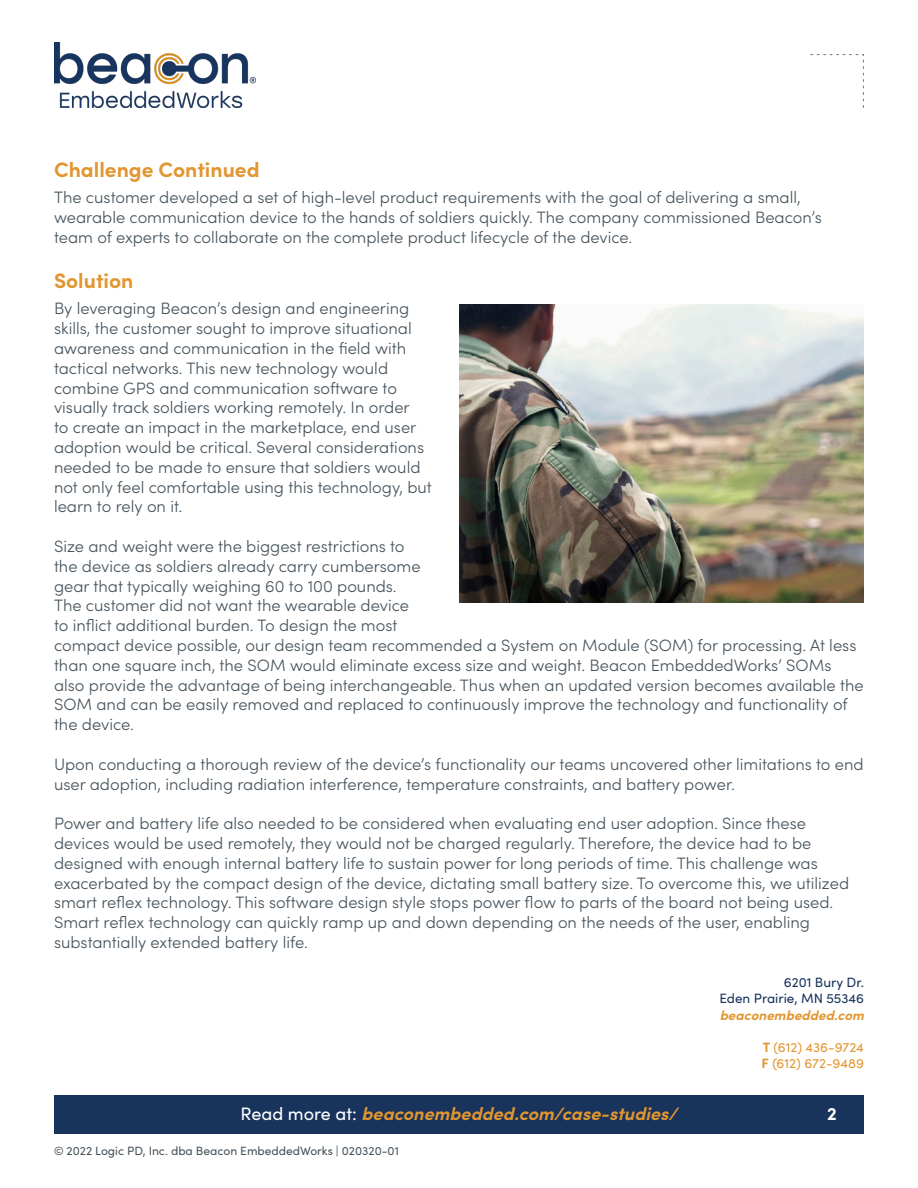
<style>
.page{position:relative;width:918px;height:1188px;background:#fff}
.page>*{position:absolute;margin:0;border:0;box-sizing:border-box;transform-origin:0 0}
.Challenge__Solution{font:700 21px "Sofia Pro";color:#e2962f}
.t1{font:italic 700 18px "Sofia Pro";color:#e2962f}
.t2{font:700 18px "Sofia Pro";color:#fff}
.Body_-_Gray{font:300 16.5px/19.8px "Sofia Pro";color:#46535c}
.t3{font:13.5px/16.2px "Sofia Pro";color:#18345d;text-align:right}
.t4{font:13.5px/16.2px "Sofia Pro";color:#e2962f}
.t5{font:italic 700 13.5px "Sofia Pro";color:#e2962f}
.t6{font:12px "Sofia Pro";color:#46535c}
.s1{font-weight:700}
.s2{font-weight:400;font-style:normal;color:#fff}
</style>
<div class="page">
<div style="left:54px;top:1095px;width:810px;height:39px;background:#18345d"></div>
<svg style="left:810px;top:54px;width:54px;height:54px"></svg>
<img style="left:54px;top:42px;width:202px;height:65px">
<img style="left:459px;top:305px;width:405px;height:298px">
<p class="Challenge__Solution" style="left:54px;top:153px;width:207px">Challenge Continued</p>
<p class="Body_-_Gray" style="left:54px;top:187px;width:769px">The customer developed a set of high-level product requirements with the goal of delivering a small, wearable communication device to the hands of soldiers quickly. The company commissioned Beacon’s team of experts to collaborate on the complete product lifecycle of the device.</p>
<p class="Challenge__Solution" style="left:54px;top:264px;width:81px">Solution</p>
<p class="Body_-_Gray" style="left:54px;top:298px;width:379px">By leveraging Beacon’s design and engineering skills, the customer sought to improve situational awareness and communication in the field with tactical networks. This new technology would combine GPS and communication software to visually track soldiers working remotely. In order<br>to create an impact in the marketplace, end user adoption would be critical. Several considerations needed to be made to ensure that soldiers would not only feel comfortable using this technology, but learn to rely on it.</p>
<p class="Body_-_Gray" style="left:54px;top:535px;width:811px">Size and weight were the biggest restrictions to<br>the device as soldiers already carry cumbersome<br>gear that typically weighing 60 to 100 pounds.<br>The customer did not want the wearable device<br>to inflict additional burden. To design the most<br>compact device possible, our design team recommended a System on Module (SOM) for processing. At less than one square inch, the SOM would eliminate excess size and weight. Beacon EmbeddedWorks’ SOMs also provide the advantage of being interchangeable. Thus when an updated version becomes available the SOM and can be easily removed and replaced to continuously improve the technology and functionality of the device.</p>
<p class="Body_-_Gray" style="left:54px;top:753px;width:811px">Upon conducting a thorough review of the device’s functionality our teams uncovered other limitations to end user adoption, including radiation interference, temperature constraints, and battery power.</p>
<p class="Body_-_Gray" style="left:54px;top:813px;width:797px">Power and battery life also needed to be considered when evaluating end user adoption. Since these devices would be used remotely, they would not be charged regularly. Therefore, the device had to be designed with enough internal battery life to sustain power for long periods of time. This challenge was exacerbated by the compact design of the device, dictating small battery size. To overcome this, we utilized smart reflex technology. This software design style stops power flow to parts of the board not being used.<br>Smart reflex technology can quickly ramp up and down depending on the needs of the user, enabling substantially extended battery life.</p>
<p class="t3" style="left:719px;top:974px;width:146px">6201 Bury Dr.<br>Eden Prairie, MN 55346</p>
<p class="t5" style="left:720px;top:1004px;width:146px">beaconembedded.com</p>
<p class="t4" style="left:762px;top:1038px;width:104px"><span class="s1">T</span> (612) 436-9724<br><span class="s1">F</span> (612) 672-9489</p>
<p class="t1" style="left:241px;top:1100px;width:438px"><span class="s2">Read more at:</span> beaconembedded.com/case-studies/</p>
<p class="t2" style="left:827px;top:1100px;width:11px">2</p>
<p class="t6" style="left:54px;top:1142px;width:346px">© 2022 Logic PD, Inc. dba Beacon EmbeddedWorks | 020320-01</p>
</div>
